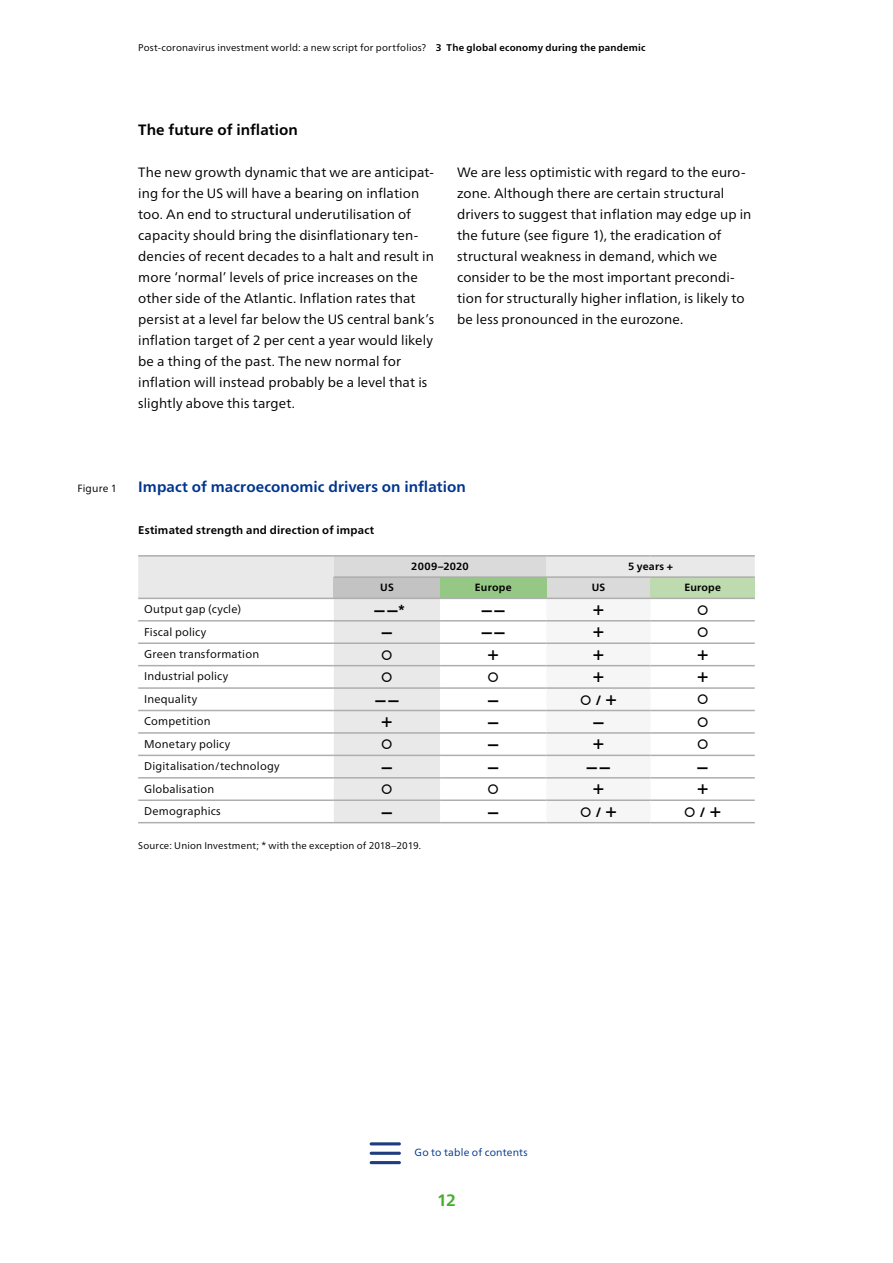
<style>
.page{position:relative;width:893px;height:1263px;background:#fff}
.page>*{position:absolute;margin:0;border:0;box-sizing:border-box;transform-origin:0 0}
.t1{font:700 16.5px "Frutiger Neue LT Pro";color:#43b02a}
.t2{font:700 15px "Frutiger Neue LT Pro";letter-spacing:.005em;color:#00358e}
.t3{font:700 15px "Frutiger Neue LT Pro";letter-spacing:.005em;color:#000}
.t4{font:13.5px/21px "Frutiger Neue LT Pro";letter-spacing:.005em;color:#000}
.t5{font:900 13.5px "Frutiger Neue LT Pro";color:#000}
.t6{font:700 13.5px "Frutiger Neue LT Pro";color:#000}
.t7{font:11.25px/22.4px "Frutiger Neue LT Pro";letter-spacing:.015em;color:#000}
.t8{font:700 11.25px "Frutiger Neue LT Pro";letter-spacing:.02em;color:#000}
.t9{font:700 10.5px "Frutiger Neue LT Pro";letter-spacing:.02em;color:#000}
.t10{font:10.5px "Frutiger Neue LT Pro";letter-spacing:.015em;color:#00358e}
.t11{font:10.5px "Frutiger Neue LT Pro";letter-spacing:.015em;color:#000}
.t12{font:9.75px "Frutiger Neue LT Pro";letter-spacing:.02em;color:#000}
.s1{font-weight:700}
</style>
<div class="page">
<hr style="left:370px;top:1161px;width:31px;height:3px;background:#203c81;border-radius:2px">
<hr style="left:370px;top:1152px;width:31px;height:3px;background:#203c81;border-radius:2px">
<hr style="left:370px;top:1142px;width:31px;height:3px;background:#203c81;border-radius:2px">
<svg style="left:138px;top:557px;width:617px;height:265px"></svg>
<div style="left:651px;top:577px;width:104px;height:21px;background:#bddbae"></div>
<svg style="left:651px;top:599px;width:104px;height:223px"></svg>
<hr style="left:138px;top:598px;width:196px;height:1px;background:#aeaeae">
<hr style="left:138px;top:620px;width:196px;height:1px;background:#aeaeae">
<hr style="left:651px;top:620px;width:104px;height:1px;background:#aeaeae">
<hr style="left:138px;top:642px;width:196px;height:2px;background:#aeaeae">
<hr style="left:651px;top:642px;width:104px;height:2px;background:#aeaeae">
<hr style="left:138px;top:665px;width:196px;height:1px;background:#aeaeae">
<hr style="left:651px;top:665px;width:104px;height:1px;background:#aeaeae">
<hr style="left:138px;top:687px;width:196px;height:2px;background:#aeaeae">
<hr style="left:651px;top:687px;width:104px;height:2px;background:#aeaeae">
<hr style="left:138px;top:710px;width:196px;height:1px;background:#aeaeae">
<hr style="left:651px;top:710px;width:104px;height:1px;background:#aeaeae">
<hr style="left:138px;top:732px;width:196px;height:2px;background:#aeaeae">
<hr style="left:651px;top:732px;width:104px;height:2px;background:#aeaeae">
<hr style="left:138px;top:755px;width:196px;height:1px;background:#aeaeae">
<hr style="left:651px;top:755px;width:104px;height:1px;background:#aeaeae">
<hr style="left:138px;top:777px;width:196px;height:1px;background:#aeaeae">
<hr style="left:651px;top:777px;width:104px;height:1px;background:#aeaeae">
<hr style="left:138px;top:799px;width:196px;height:2px;background:#aeaeae">
<hr style="left:651px;top:799px;width:104px;height:2px;background:#aeaeae">
<hr style="left:138px;top:822px;width:196px;height:1px;background:#aeaeae">
<hr style="left:651px;top:822px;width:104px;height:1px;background:#aeaeae">
<hr style="left:651px;top:576px;width:104px;height:2px;background:#aeaeae">
<hr style="left:651px;top:598px;width:104px;height:1px;background:#aeaeae">
<hr style="left:138px;top:555px;width:196px;height:2px;background:#aeaeae">
<hr style="left:334px;top:555px;width:106px;height:2px;background:#aeaeae">
<hr style="left:440px;top:555px;width:106px;height:2px;background:#aeaeae">
<hr style="left:546px;top:555px;width:105px;height:2px;background:#aeaeae">
<hr style="left:651px;top:555px;width:104px;height:2px;background:#aeaeae">
<svg style="left:698px;top:605px;width:10px;height:10px"></svg>
<svg style="left:698px;top:627px;width:10px;height:10px"></svg>
<svg style="left:698px;top:650px;width:10px;height:10px"></svg>
<svg style="left:698px;top:672px;width:10px;height:10px"></svg>
<svg style="left:698px;top:694px;width:10px;height:10px"></svg>
<svg style="left:698px;top:717px;width:10px;height:10px"></svg>
<svg style="left:698px;top:739px;width:10px;height:10px"></svg>
<svg style="left:698px;top:784px;width:10px;height:10px"></svg>
<svg style="left:334px;top:556px;width:317px;height:267px"></svg>
<svg style="left:685px;top:807px;width:10px;height:10px"></svg>
<svg style="left:711px;top:807px;width:9px;height:10px"></svg>
<p class="t12" style="left:138px;top:42px;width:509px">Post-coronavirus investment world: a new script for portfolios? <span class="s1">3 The global economy during the pandemic</span></p>
<p class="t3" style="left:138px;top:121px;width:161px">The future of inflation</p>
<p class="t4" style="left:138px;top:162px;width:297px">The new growth dynamic that we are anticipat&shy;ing for the US will have a bearing on inflation too. An end to structural underutilisation of capacity should bring the disinflationary ten&shy;dencies of recent decades to a halt and result in more ‘normal’ levels of price increases on the other side of the Atlantic. Inflation rates that persist at a level far below the US central bank’s inflation target of 2 per cent a year would likely be a thing of the past. The new normal for inflation will instead probably be a level that is slightly above this target.</p>
<p class="t4" style="left:457px;top:162px;width:296px">We are less optimistic with regard to the euro&shy;zone. Although there are certain structural drivers to suggest that inflation may edge up in the future (see figure 1), the eradication of structural weakness in demand, which we consider to be the most important precondi&shy;tion for structurally higher inflation, is likely to be less pronounced in the eurozone.</p>
<p class="t11" style="left:77px;top:482px;width:41px">Figure 1</p>
<p class="t2" style="left:138px;top:478px;width:329px">Impact of macroeconomic drivers on inflation</p>
<p class="t8" style="left:138px;top:523px;width:238px">Estimated strength and direction of impact</p>
<p class="t9" style="left:411px;top:560px;width:59px">2009–2020</p>
<p class="t9" style="left:628px;top:560px;width:47px">5 years +</p>
<p class="t9" style="left:380px;top:581px;width:15px">US</p>
<p class="t9" style="left:475px;top:581px;width:38px">Europe</p>
<p class="t9" style="left:592px;top:581px;width:15px">US</p>
<p class="t9" style="left:684px;top:581px;width:38px">Europe</p>
<p class="t7" style="left:144px;top:598px;width:98px">Output gap (cycle)</p>
<p class="t5" style="left:373px;top:602px;width:34px">——<span class="s1">*</span></p>
<p class="t5" style="left:480px;top:602px;width:28px">——</p>
<p class="t7" style="left:144px;top:620px;width:64px">Fiscal policy</p>
<p class="t5" style="left:380px;top:624px;width:15px">—</p>
<p class="t5" style="left:480px;top:624px;width:28px">——</p>
<p class="t7" style="left:144px;top:643px;width:116px">Green transformation<br>Industrial policy<br>Inequality</p>
<p class="t5" style="left:374px;top:691px;width:28px">——</p>
<p class="t5" style="left:486px;top:691px;width:15px">—</p>
<p class="t6" style="left:595px;top:692px;width:8px">/</p>
<p class="t7" style="left:144px;top:710px;width:68px">Competition</p>
<p class="t5" style="left:486px;top:714px;width:15px">—</p>
<p class="t5" style="left:592px;top:714px;width:15px">—</p>
<p class="t7" style="left:144px;top:732px;width:88px">Monetary policy</p>
<p class="t5" style="left:486px;top:736px;width:15px">—</p>
<p class="t7" style="left:144px;top:755px;width:137px">Digitalisation/technology</p>
<p class="t5" style="left:380px;top:759px;width:15px">—</p>
<p class="t5" style="left:486px;top:759px;width:15px">—</p>
<p class="t5" style="left:585px;top:759px;width:28px">——</p>
<p class="t5" style="left:696px;top:759px;width:15px">—</p>
<p class="t7" style="left:144px;top:777px;width:78px">Globalisation<br>Demographics</p>
<p class="t5" style="left:380px;top:804px;width:15px">—</p>
<p class="t5" style="left:486px;top:804px;width:15px">—</p>
<p class="t6" style="left:595px;top:804px;width:8px">/</p>
<p class="t6" style="left:699px;top:804px;width:8px">/</p>
<p class="t12" style="left:138px;top:840px;width:284px">Source: Union Investment; * with the exception of 2018–2019.</p>
<p class="t10" style="left:415px;top:1146px;width:115px">Go to table of contents</p>
<p class="t1" style="left:437px;top:1190px;width:20px">12</p>
</div>
